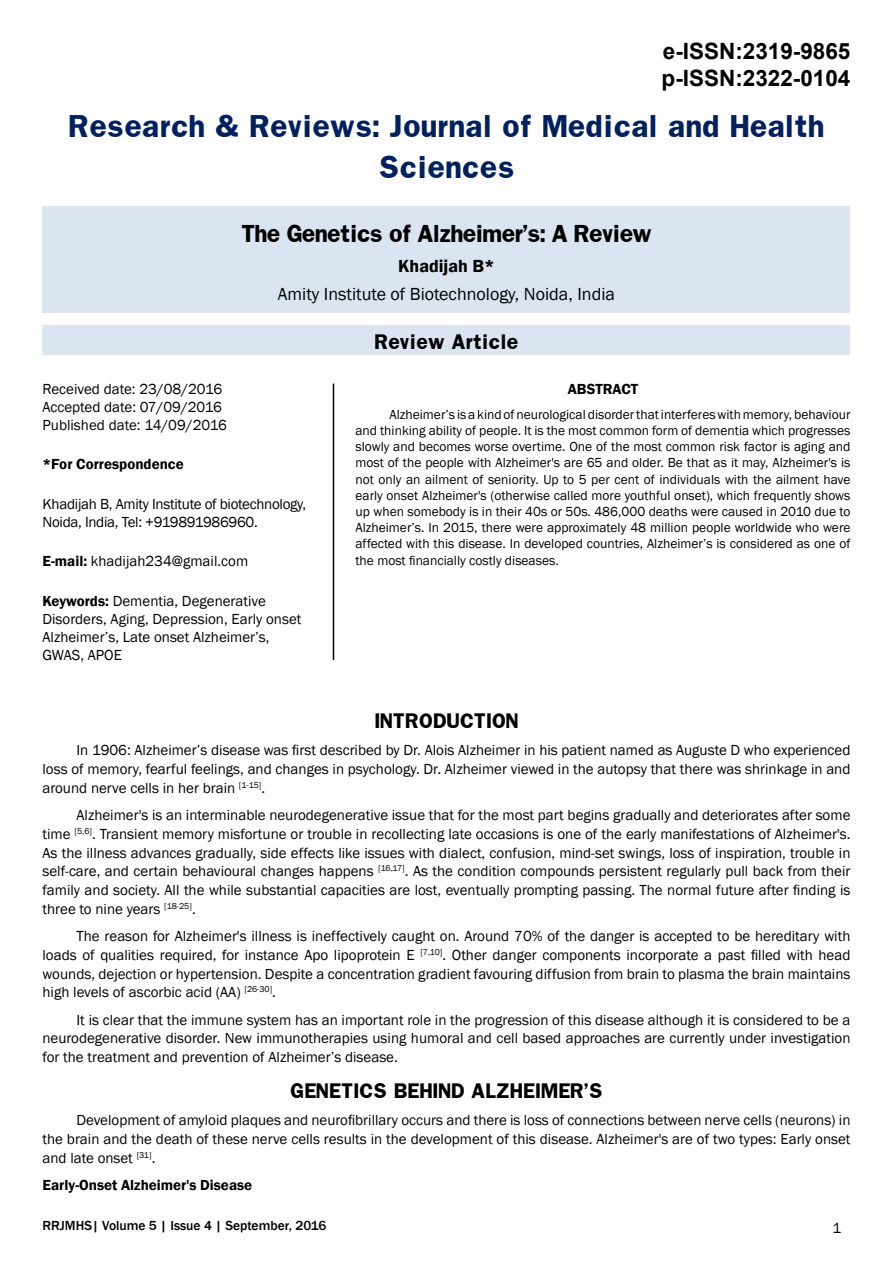
<style>
.page{position:relative;width:893px;height:1263px;background:#fff}
.page>*{position:absolute;margin:0;border:0;box-sizing:border-box;transform-origin:0 0}
.t1{font:700 27px/40.5px "Franklin";color:#002060;text-align:center}
.t2{font:700 22.5px/27px "Arial";color:#000}
.t3{font:700 21px "Franklin";letter-spacing:-.04em;color:#000}
.t4{font:700 18px "Franklin";color:#000}
.t5{font:18px "Franklin Gothic";color:#000}
.t6{font:600 18px "Franklin Gothic";color:#000}
.t7{font:15px/18.8px "Franklin Gothic";color:#000;text-align:justify}
.t8{font:15px/18px "Franklin Gothic";letter-spacing:-.02em;color:#000}
.t9{font:600 15px "Franklin Gothic";color:#000}
.t10{font:13.5px/16.2px "Franklin Gothic";color:#000;text-align:justify}
.t11{font:500 13.5px "Franklin Gothic";color:#000}
.s1{font-weight:600}
</style>
<div class="page">
<div style="left:43px;top:206px;width:807px;height:106px;background:#dbe5f1"></div>
<div style="left:43px;top:325px;width:807px;height:30px;background:#dbe5f1"></div>
<hr style="left:333px;top:384px;width:1px;height:276px;background:#000">
<h2 class="t2" style="left:662px;top:38px;width:190px">e-ISSN:2319-9865 p-ISSN:2322-0104</h2>
<h1 class="t1" style="left:69px;top:106px;width:757px">Research &amp; Reviews: Journal of Medical and Health<br>Sciences</h1>
<h3 class="t3" style="left:241px;top:219px;width:412px">The Genetics of Alzheimer’s: A Review</h3>
<p class="t6" style="left:398px;top:255px;width:98px">Khadijah B*</p>
<p class="t5" style="left:278px;top:283px;width:339px">Amity Institute of Biotechnology, Noida, India</p>
<p class="t4" style="left:374px;top:329px;width:146px">Review Article</p>
<p class="t7" style="left:43px;top:380px;width:186px;line-height:18px;text-align:left">Received date: 23/08/2016<br>Accepted date: 07/09/2016<br>Published date: 14/09/2016</p>
<p class="t9" style="left:43px;top:455px;width:143px">*For Correspondence</p>
<p class="t8" style="left:43px;top:495px;width:265px">Khadijah B, Amity Institute of biotechnology,<br>Noida, India, Tel: +919891986960.</p>
<p class="t7" style="left:43px;top:552px;width:207px"><span class="s1">E-mail:</span> khadijah234@gmail.com</p>
<p class="t7" style="left:43px;top:592px;width:260px;line-height:18px;text-align:left"><span class="s1">Keywords:</span> Dementia, Degenerative<br>Disorders, Aging, Depression, Early onset<br>Alzheimer’s, Late onset Alzheimer’s,<br>GWAS, APOE</p>
<p class="t9" style="left:568px;top:380px;width:72px">ABSTRACT</p>
<p class="t10" style="left:355px;top:406px;width:496px;text-indent:34px">Alzheimer’s is a kind of neurological disorder that interferes with memory, behaviour and thinking ability of people. It is the most common form of dementia which progresses slowly and becomes worse overtime. One of the most common risk factor is aging and most of the people with Alzheimer's are 65 and older. Be that as it may, Alzheimer's is not only an ailment of seniority. Up to 5 per cent of individuals with the ailment have early onset Alzheimer's (otherwise called more youthful onset), which frequently shows up when somebody is in their 40s or 50s. 486,000 deaths were caused in 2010 due to Alzheimer’s. In 2015, there were approximately 48 million people worldwide who were affected with this disease. In developed countries, Alzheimer’s is considered as one of the most financially costly diseases.</p>
<p class="t4" style="left:374px;top:708px;width:146px">INTRODUCTION</p>
<p class="t7" style="left:43px;top:741px;width:809px;text-indent:34px">In 1906: Alzheimer’s disease was first described by Dr. Alois Alzheimer in his patient named as Auguste D who experienced loss of memory, fearful feelings, and changes in psychology. Dr. Alzheimer viewed in the autopsy that there was shrinkage in and around nerve cells in her brain <sup>[1-15]</sup>.</p>
<p class="t7" style="left:43px;top:806px;width:809px;text-indent:34px">Alzheimer's is an interminable neurodegenerative issue that for the most part begins gradually and deteriorates after some time <sup>[5,6]</sup>. Transient memory misfortune or trouble in recollecting late occasions is one of the early manifestations of Alzheimer's.<br>As the illness advances gradually, side effects like issues with dialect, confusion, mind-set swings, loss of inspiration, trouble in self-care, and certain behavioural changes happens <sup>[16,17]</sup>. As the condition compounds persistent regularly pull back from their family and society. All the while substantial capacities are lost, eventually prompting passing. The normal future after finding is three to nine years <sup>[18-25]</sup>.</p>
<p class="t7" style="left:43px;top:927px;width:809px;text-indent:34px">The reason for Alzheimer's illness is ineffectively caught on. Around 70% of the danger is accepted to be hereditary with loads of qualities required, for instance Apo lipoprotein E <sup>[7,10]</sup>. Other danger components incorporate a past filled with head wounds, dejection or hypertension. Despite a concentration gradient favouring diffusion from brain to plasma the brain maintains high levels of ascorbic acid (AA) <sup>[26-30]</sup>.</p>
<p class="t7" style="left:43px;top:1011px;width:809px;text-indent:34px">It is clear that the immune system has an important role in the progression of this disease although it is considered to be a neurodegenerative disorder. New immunotherapies using humoral and cell based approaches are currently under investigation for the treatment and prevention of Alzheimer’s disease.</p>
<p class="t4" style="left:290px;top:1078px;width:314px">GENETICS BEHIND ALZHEIMER’S</p>
<p class="t7" style="left:43px;top:1111px;width:809px;text-indent:34px">Development of amyloid plaques and neurofibrillary occurs and there is loss of connections between nerve cells (neurons) in the brain and the death of these nerve cells results in the development of this disease. Alzheimer's are of two types: Early onset and late onset <sup>[31]</sup>.</p>
<p class="t9" style="left:43px;top:1175px;width:211px">Early-Onset Alzheimer's Disease</p>
<p class="t11" style="left:43px;top:1217px;width:286px">RRJMHS| Volume 5 | Issue 4 | September, 2016</p>
<p class="t7" style="left:832px;top:1219px;width:10px">1</p>
</div>
